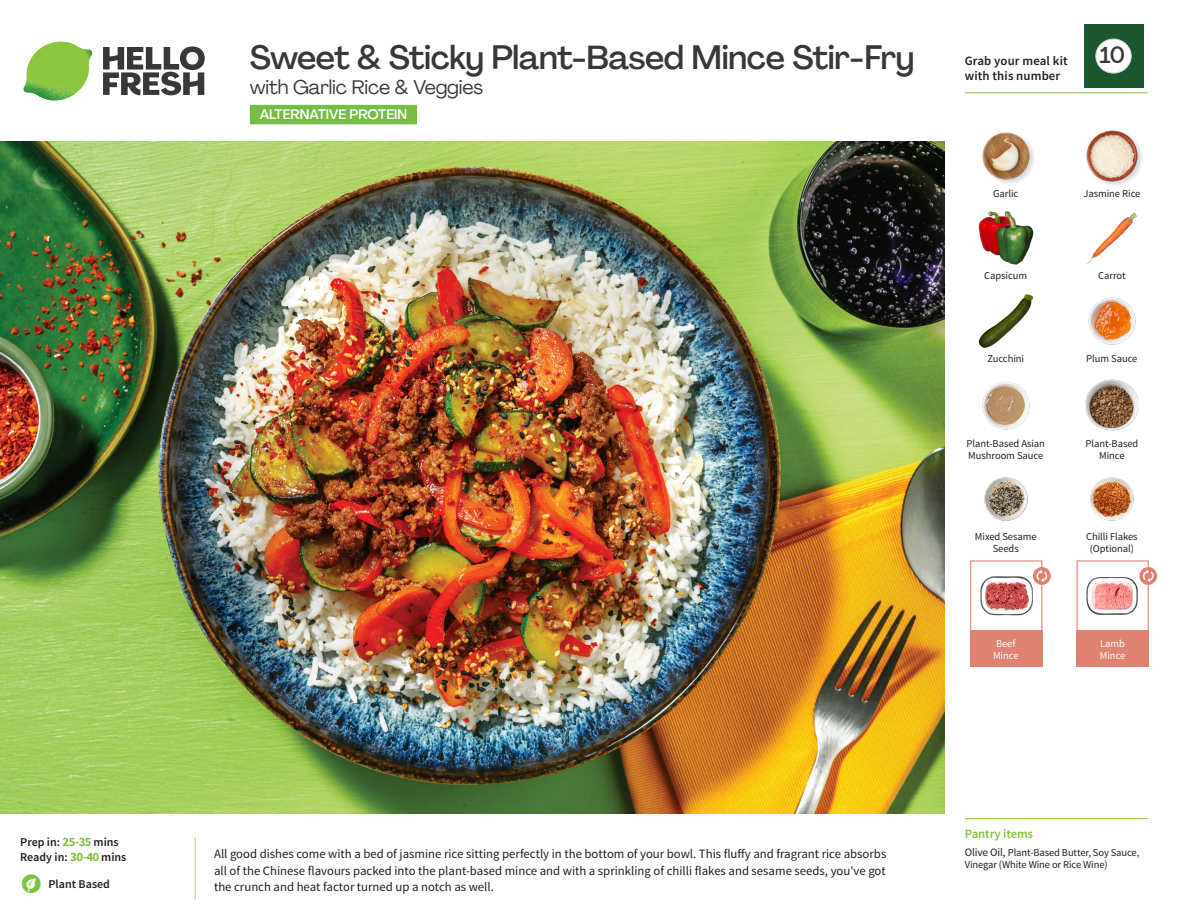
<style>
.page{position:relative;width:1188px;height:918px;background:#fff}
.page>*{position:absolute;margin:0;border:0;box-sizing:border-box;transform-origin:0 0}
._15_Titel_UK{font:500 33px "Agrandir";letter-spacing:-.015em;color:#383839}
._002_Label_Nr{font:500 22.8px "Agrandir";color:#383839;scale:.94 1}
._15_Titel_UK-2{font:19.5px "Agrandir";letter-spacing:-.01em;color:#383839}
.t1{font:500 13.5px "Agrandir";color:#fff}
.Step_6_Text_AU{font:12.75px/16.5px "Source Sans Pro";color:#231f20;text-align:justify}
.t2{font:600 12.75px/15px "Source Sans Pro";letter-spacing:.01em;color:#231f20}
._04_Headers_Front{font:600 12.75px "Source Sans Pro";letter-spacing:-.01em;color:#81c340}
._04_Intro{font:600 12px "Source Sans Pro";color:#231f20}
._18_FRONT_ingredients{font:10.5px/12px "Source Sans Pro";letter-spacing:-.005em;color:#231f20;text-align:center}
._05_Pantry{font:10.5px/12px "Source Sans Pro";letter-spacing:-.01em;color:#231f20}
._18_FRONT_ingredients-2{font:10.5px/12px "Source Sans Pro";letter-spacing:-.005em;color:#fff}
.s1{font-weight:700;font-size:12.75px;color:#81c340}
.s2{font-size:11.25px}
</style>
<div class="page">
<svg style="left:103px;top:46px;width:102px;height:49px"></svg>
<img style="left:23px;top:42px;width:69px;height:59px">
<img style="left:0;top:142px;width:945px;height:672px">
<div style="left:1077px;top:560px;width:72px;height:73px;border:1px solid #df8272"></div>
<div style="left:1077px;top:630px;width:72px;height:37px;background:#df8272"></div>
<div style="left:970px;top:630px;width:72px;height:37px;background:#df8272"></div>
<img style="left:1087px;top:577px;width:51px;height:38px">
<div style="left:970px;top:560px;width:72px;height:73px;border:1px solid #df8272"></div>
<img style="left:981px;top:576px;width:51px;height:40px">
<svg style="left:1139px;top:567px;width:18px;height:18px"></svg>
<svg style="left:1143px;top:569px;width:11px;height:13px"></svg>
<svg style="left:1033px;top:567px;width:18px;height:18px"></svg>
<svg style="left:1037px;top:569px;width:10px;height:13px"></svg>
<img style="left:1088px;top:297px;width:48px;height:48px">
<img style="left:1086px;top:379px;width:52px;height:52px">
<img style="left:982px;top:381px;width:48px;height:49px">
<img style="left:984px;top:477px;width:44px;height:44px">
<img style="left:978px;top:294px;width:56px;height:54px">
<img style="left:978px;top:211px;width:56px;height:54px">
<img style="left:1086px;top:212px;width:52px;height:52px">
<img style="left:982px;top:132px;width:52px;height:51px">
<img style="left:1086px;top:130px;width:55px;height:55px">
<img style="left:1090px;top:477px;width:44px;height:44px">
<hr style="left:965px;top:818px;width:183px;height:1px;background:#81c340">
<hr style="left:965px;top:92px;width:183px;height:1px;background:#81c340">
<div style="left:1084px;top:24px;width:59px;height:64px;background:#1d5732"></div>
<div style="left:1096px;top:39px;width:35px;height:34px;background:#fff;border-radius:50%"></div>
<div style="left:1096px;top:39px;width:35px;height:34px;border:1px solid #d1d2d4;border-radius:50%"></div>
<div style="left:250px;top:105px;width:167px;height:19px;background:#75bd43"></div>
<p class="_04_Intro" style="left:20px;top:835px;width:100px">Prep in: <span class="s1">25-35</span> mins</p>
<p class="_04_Intro" style="left:20px;top:850px;width:108px">Ready in: <span class="s1">30-40</span> mins</p>
<p class="_04_Intro" style="left:48px;top:876px;width:63px">Plant Based</p>
<p class="_15_Titel_UK" style="left:250px;top:37px;width:666px">Sweet &amp; Sticky Plant-Based Mince Stir-Fry</p>
<p class="_15_Titel_UK-2" style="left:250px;top:75px;width:235px">with Garlic Rice &amp; Veggies</p>
<p class="t1" style="left:260px;top:106px;width:149px">ALTERNATIVE PROTEIN</p>
<p class="t2" style="left:965px;top:53px;width:104px">Grab your meal kit with this number</p>
<p class="_002_Label_Nr" style="left:1100px;top:41px;width:28px">10</p>
<p class="_18_FRONT_ingredients" style="left:993px;top:188px;width:27px">Garlic</p>
<p class="_18_FRONT_ingredients" style="left:1083px;top:188px;width:59px">Jasmine Rice</p>
<p class="_18_FRONT_ingredients" style="left:984px;top:270px;width:45px">Capsicum</p>
<p class="_18_FRONT_ingredients" style="left:1098px;top:270px;width:29px">Carrot</p>
<p class="_18_FRONT_ingredients" style="left:987px;top:353px;width:38px">Zucchini</p>
<p class="_18_FRONT_ingredients" style="left:1086px;top:353px;width:53px">Plum Sauce</p>
<p class="_18_FRONT_ingredients" style="left:967px;top:438px;width:80px;text-align:left">Plant-Based Asian<br>Mushroom Sauce</p>
<p class="_18_FRONT_ingredients" style="left:1085px;top:437px;width:54px">Plant-Based<br>Mince</p>
<p class="_18_FRONT_ingredients" style="left:975px;top:530px;width:63px">Mixed Sesame<br>Seeds</p>
<p class="_18_FRONT_ingredients" style="left:1086px;top:530px;width:53px">Chilli Flakes (Optional)</p>
<p class="_18_FRONT_ingredients-2" style="left:993px;top:637px;width:27px">Beef<br>Mince</p>
<p class="_18_FRONT_ingredients-2" style="left:1100px;top:637px;width:27px">Lamb<br>Mince</p>
<p class="Step_6_Text_AU" style="left:214px;top:846px;width:674px">All good dishes come with a bed of jasmine rice sitting perfectly in the bottom of your bowl. This fluffy and fragrant rice absorbs all of the Chinese flavours packed into the plant-based mince and with a sprinkling of chilli flakes and sesame seeds, you've got the crunch and heat factor turned up a notch as well.</p>
<p class="_04_Headers_Front" style="left:965px;top:826px;width:70px">Pantry items</p>
<p class="_05_Pantry" style="left:965px;top:847px;width:176px"><span class="s2">Olive Oil,</span> Plant-Based Butter, Soy Sauce,<br>Vinegar (White Wine or Rice Wine)</p>
</div>
